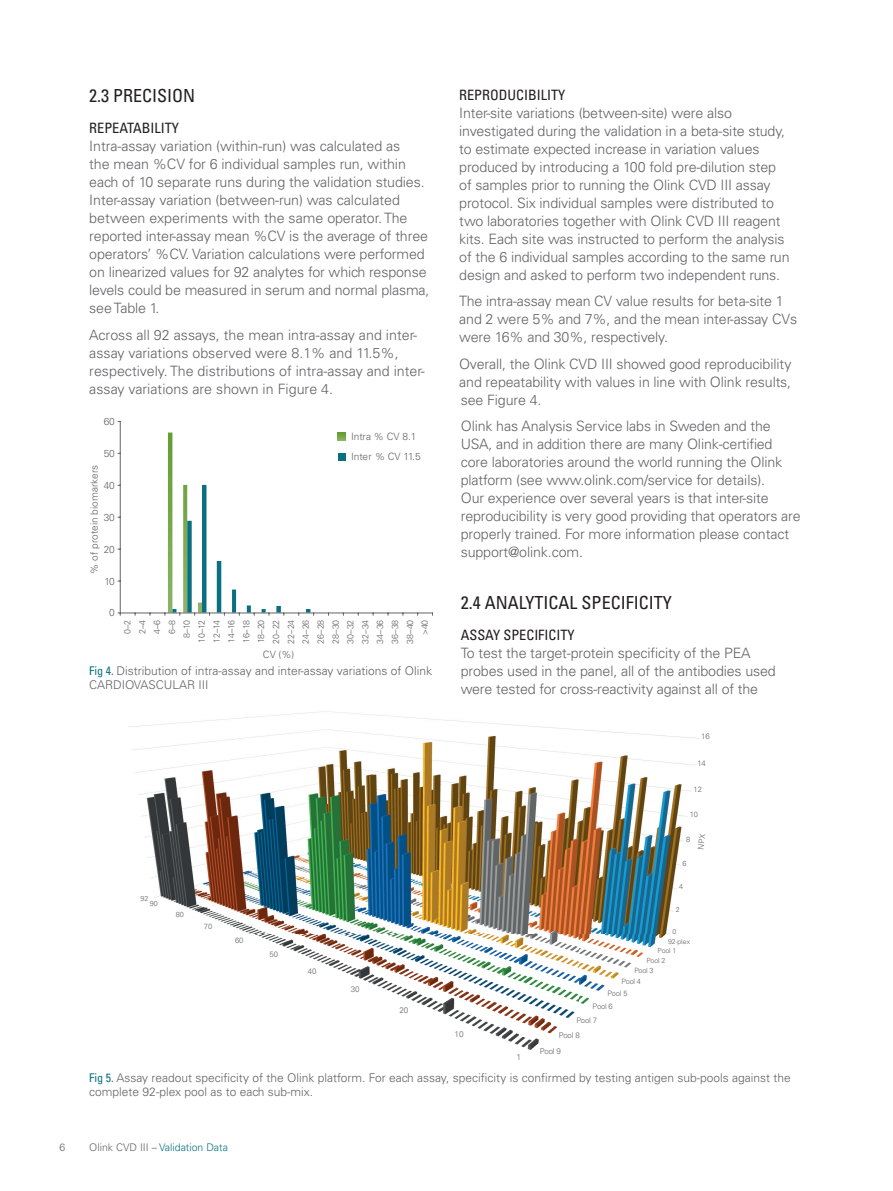
<style>
.page{position:relative;width:893px;height:1191px;background:#fff}
.page>*{position:absolute;margin:0;border:0;box-sizing:border-box;transform-origin:0 0}
.Subhead_1{font:condensed 18px "Univers LT Std";color:#231f20}
.Bodycopy{font:300 14.25px/18px "Univers LT Std";letter-spacing:-.01em;color:#636366}
.Subhead_2{font:condensed 14.25px "Univers LT Std";color:#231f20}
.t1{font:300 12px/14.4px "Univers LT Std";color:#636366}
.t2{font:300 10.5px "Univers LT Std";color:#0a7081}
.t3{font:300 10.5px "Univers LT Std";color:#636366}
.t4{font:300 10.05px/20.2px "Univers LT Std";color:#636366}
.t5{font:300 8.85px/14.9px "Univers LT Std";color:#636366;text-align:right}
.t6{font:300 8.4px "Univers LT Std";color:#636366}
.t7{font:300 8.25px "Univers LT Std";color:#636366}
.t8{font:300 8.1px "Univers LT Std";color:#636366}
.t9{font:300 7.95px "Univers LT Std";letter-spacing:-.02em;color:#636366}
.t10{font:300 7.8px/15px "Univers LT Std";letter-spacing:-.015em;color:#636366}
.t11{font:300 7.65px "Univers LT Std";letter-spacing:-.015em;color:#636366}
.t12{font:300 7.5px "Univers LT Std";letter-spacing:-.015em;color:#636366}
.t13{font:300 7.35px "Univers LT Std";letter-spacing:-.02em;color:#636366}
.t14{font:300 7.2px "Univers LT Std";letter-spacing:-.02em;color:#636366}
.t15{font:300 7.05px/9.6px "Univers LT Std";letter-spacing:-.025em;color:#636366}
.t16{font:300 6.9px "Univers LT Std";color:#636366}
.s1{font-weight:400;font-stretch:condensed;color:#0a7081}
.s2{color:#636366}
</style>
<div class="page">
<div style="left:338px;top:454px;width:7px;height:7px;background:#0a7081"></div>
<svg style="left:338px;top:433px;width:7px;height:7px"></svg>
<hr style="left:232px;top:589px;width:4px;height:23px;background:#0a7081">
<hr style="left:217px;top:561px;width:4px;height:51px;background:#0a7081">
<hr style="left:202px;top:485px;width:4px;height:127px;background:#0a7081">
<hr style="left:120px;top:421px;width:1px;height:192px;background:#636366">
<hr style="left:120px;top:612px;width:313px;height:1px;background:#636366">
<svg style="left:165px;top:432px;width:37px;height:183px"></svg>
<svg style="left:247px;top:605px;width:8px;height:10px"></svg>
<svg style="left:262px;top:609px;width:8px;height:6px"></svg>
<svg style="left:276px;top:606px;width:9px;height:9px"></svg>
<svg style="left:306px;top:609px;width:8px;height:6px"></svg>
<img style="left:128px;top:711px;width:571px;height:339px">
<svg style="left:698px;top:833px;width:1px;height:16px"></svg>
<p class="Subhead_1" style="left:89px;top:85px;width:108px">2.3 PRECISION</p>
<p class="Subhead_2" style="left:89px;top:119px;width:91px">REPEATABILITY</p>
<p class="Bodycopy" style="left:89px;top:137px;width:342px">Intra-assay variation (within-run) was calculated as<br>the mean %CV for 6 individual samples run, within each of 10 separate runs during the validation studies.<br>Inter-assay variation (between-run) was calculated between experiments with the same operator. The reported inter-assay mean %CV is the average of three operators’ %CV. Variation calculations were performed on linearized values for 92 analytes for which response levels could be measured in serum and normal plasma, see Table 1.</p>
<p class="Bodycopy" style="left:89px;top:326px;width:337px">Across all 92 assays, the mean intra-assay and inter&shy;assay variations observed were 8.1% and 11.5%, respectively. The distributions of intra-assay and inter&shy;assay variations are shown in Figure 4.</p>
<p class="t4" style="left:104px;top:411px;width:13px">60</p>
<p class="t4" style="left:104px;top:443px;width:13px">50</p>
<p class="t4" style="left:84px;top:573px;width:110px;rotate:-90deg">% of protein biomarkers</p>
<p class="t4" style="left:104px;top:475px;width:13px">40</p>
<p class="t4" style="left:104px;top:507px;width:13px">30</p>
<p class="t4" style="left:104px;top:539px;width:13px">20</p>
<p class="t4" style="left:104px;top:571px;width:12px">10</p>
<p class="t4" style="left:351px;top:426px;width:71px">Intra % CV 8.1<br>Inter % CV 11.5</p>
<p class="t4" style="left:109px;top:602px;width:7px">0</p>
<p class="t5" style="left:120px;top:643px;width:26px;rotate:-90deg">0–2<br>2–4<br>4–6<br>6–8<br>8–10<br>10–12<br>12–14<br>14–16<br>16–18<br>18–20<br>20–22<br>22–24<br>24–26<br>26–28<br>28–30<br>30–32<br>32–34<br>34–36<br>36–38<br>38–40 &gt;40</p>
<p class="t4" style="left:263px;top:644px;width:33px">CV (%)</p>
<p class="t1" style="left:89px;top:663px;width:344px"><span class="s1">Fig 4.</span> Distribution of intra-assay and inter-assay variations of Olink<br>CARDIOVASCULAR III</p>
<p class="t15" style="left:141px;top:894px;width:9px">92</p>
<p class="t14" style="left:150px;top:899px;width:10px">90</p>
<p class="t13" style="left:176px;top:910px;width:10px">80</p>
<p class="t12" style="left:204px;top:922px;width:10px">70</p>
<p class="t11" style="left:235px;top:935px;width:10px">60</p>
<p class="t10" style="left:270px;top:947px;width:10px">50</p>
<p class="t10" style="left:308px;top:963px;width:10px">40</p>
<p class="t9" style="left:351px;top:984px;width:10px">30</p>
<p class="t8" style="left:399px;top:1005px;width:10px">20</p>
<p class="Subhead_2" style="left:459px;top:86px;width:108px">REPRODUCIBILITY</p>
<p class="Bodycopy" style="left:459px;top:104px;width:332px">Inter-site variations (between-site) were also investigated during the validation in a beta-site study, to estimate expected increase in variation values produced by introducing a 100 fold pre-dilution step of samples prior to running the Olink CVD III assay protocol. Six individual samples were distributed to two laboratories together with Olink CVD III reagent kits. Each site was instructed to perform the analysis of the 6 individual samples according to the same run design and asked to perform two independent runs.</p>
<p class="Bodycopy" style="left:459px;top:292px;width:339px">The intra-assay mean CV value results for beta-site 1 and 2 were 5% and 7%, and the mean inter-assay CVs were 16% and 30%, respectively.</p>
<p class="Bodycopy" style="left:459px;top:355px;width:334px;text-align:justify">Overall, the Olink CVD III showed good reproducibility and repeatability with values in line with Olink results, see Figure 4.</p>
<p class="Bodycopy" style="left:461px;top:417px;width:341px">Olink has Analysis Service labs in Sweden and the USA, and in addition there are many Olink-certified core laboratories around the world running the Olink platform (see www.olink.com/service for details).<br>Our experience over several years is that inter-site reproducibility is very good providing that operators are properly trained. For more information please contact support@olink.com.</p>
<p class="Subhead_1" style="left:461px;top:591px;width:212px">2.4 ANALYTICAL SPECIFICITY</p>
<p class="Subhead_2" style="left:461px;top:625px;width:115px">ASSAY SPECIFICITY</p>
<p class="Bodycopy" style="left:461px;top:643px;width:317px">To test the target-protein specificity of the PEA probes used in the panel, all of the antibodies used were tested for cross-reactivity against all of the</p>
<p class="t10" style="left:701px;top:729px;width:10px">16</p>
<p class="t10" style="left:697px;top:756px;width:10px">14</p>
<p class="t11" style="left:693px;top:784px;width:10px">12</p>
<p class="t12" style="left:690px;top:810px;width:10px">10</p>
<p class="t13" style="left:686px;top:834px;width:6px">8</p>
<p class="t14" style="left:683px;top:858px;width:6px">6</p>
<p class="t15" style="left:679px;top:881px;width:5px">4</p>
<p class="t15" style="left:676px;top:904px;width:5px">2</p>
<p class="t7" style="left:455px;top:1028px;width:11px">10</p>
<p class="t6" style="left:516px;top:1052px;width:6px">1</p>
<p class="t16" style="left:673px;top:927px;width:5px">0</p>
<p class="t16" style="left:668px;top:937px;width:24px">92-plex</p>
<p class="t15" style="left:646px;top:946px;width:31px;text-indent:11px">Pool 1<br>Pool 2</p>
<p class="t14" style="left:634px;top:966px;width:21px">Pool 3</p>
<p class="t13" style="left:621px;top:977px;width:21px">Pool 4</p>
<p class="t12" style="left:607px;top:989px;width:21px">Pool 5</p>
<p class="t11" style="left:593px;top:1001px;width:22px">Pool 6</p>
<p class="t10" style="left:559px;top:1012px;width:40px;text-indent:18px">Pool 7<br>Pool 8</p>
<p class="t9" style="left:540px;top:1046px;width:23px">Pool 9</p>
<p class="t1" style="left:89px;top:1070px;width:703px"><span class="s1">Fig 5.</span> Assay readout specificity of the Olink platform. For each assay, specificity is confirmed by testing antigen sub-pools against the complete 92-plex pool as to each sub-mix.</p>
<p class="t3" style="left:60px;top:1140px;width:7px">6</p>
<p class="t2" style="left:89px;top:1140px;width:140px"><span class="s2">Olink CVD III –</span> Validation Data</p>
</div>
